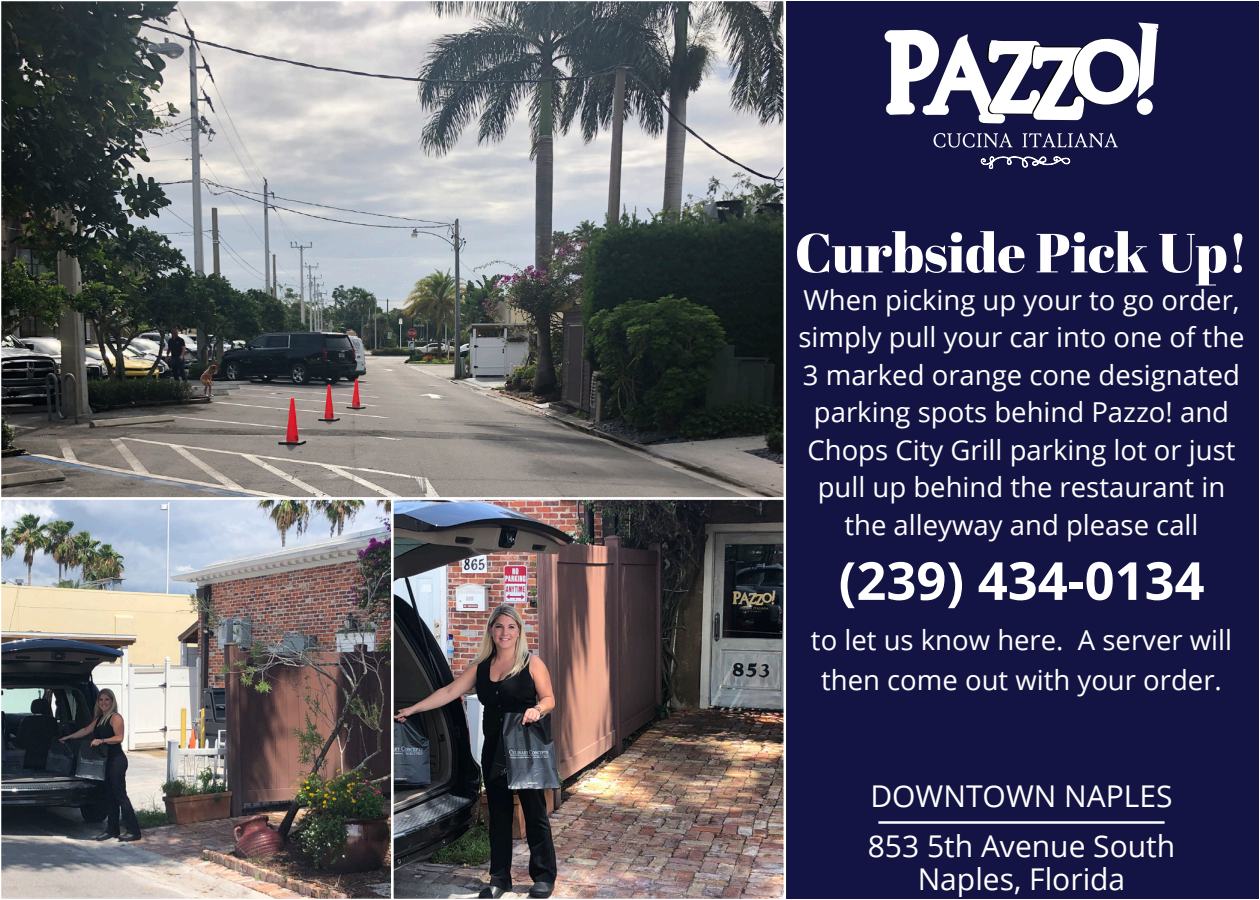
<style>
.page{position:relative;width:1260px;height:900px;background:#fff}
.page>*{position:absolute;margin:0;border:0;box-sizing:border-box;transform-origin:0 0}
.t1{font:55px "Abril Fatface";color:#fff}
.t2{font:700 52.5px "Open Sans";color:#fff}
.t3{font:30px/50px "Open Sans";color:#fff}
.t4{font:27.5px/37.5px "Open Sans";color:#fff;text-align:center}
</style>
<div class="page">
<div style="left:784px;top:1px;width:475px;height:898px;background:#141444"></div>
<img style="left:3px;top:3px;width:780px;height:894px">
<div style="left:0;top:497px;width:394px;height:403px;border:2px solid #fff"></div>
<div style="left:391px;top:497px;width:395px;height:403px;border:2px solid #fff"></div>
<svg style="left:934px;top:133px;width:79px;height:15px"></svg>
<svg style="left:1022px;top:133px;width:96px;height:15px"></svg>
<svg style="left:885px;top:22px;width:273px;height:101px"></svg>
<svg style="left:981px;top:157px;width:89px;height:12px"></svg>
<hr style="left:878px;top:821px;width:287px;height:3px;background:#fff">
<p class="t1" style="left:795px;top:214px;width:455px">Curbside Pick Up!</p>
<p class="t4" style="left:798px;top:280px;width:448px">When picking up your to go order, simply pull your car into one of the<br>3 marked orange cone designated parking spots behind Pazzo! and<br>Chops City Grill parking lot or just pull up behind the restaurant in the alleyway and please call</p>
<p class="t2" style="left:839px;top:544px;width:367px">(239) 434-0134</p>
<p class="t4" style="left:811px;top:619px;width:423px;line-height:40px">to let us know here. A server will then come out with your order.</p>
<p class="t3" style="left:868px;top:771px;width:309px">DOWNTOWN NAPLES<br>853 5th Avenue South</p>
<p class="t3" style="left:918px;top:853px;width:209px">Naples, Florida</p>
</div>
